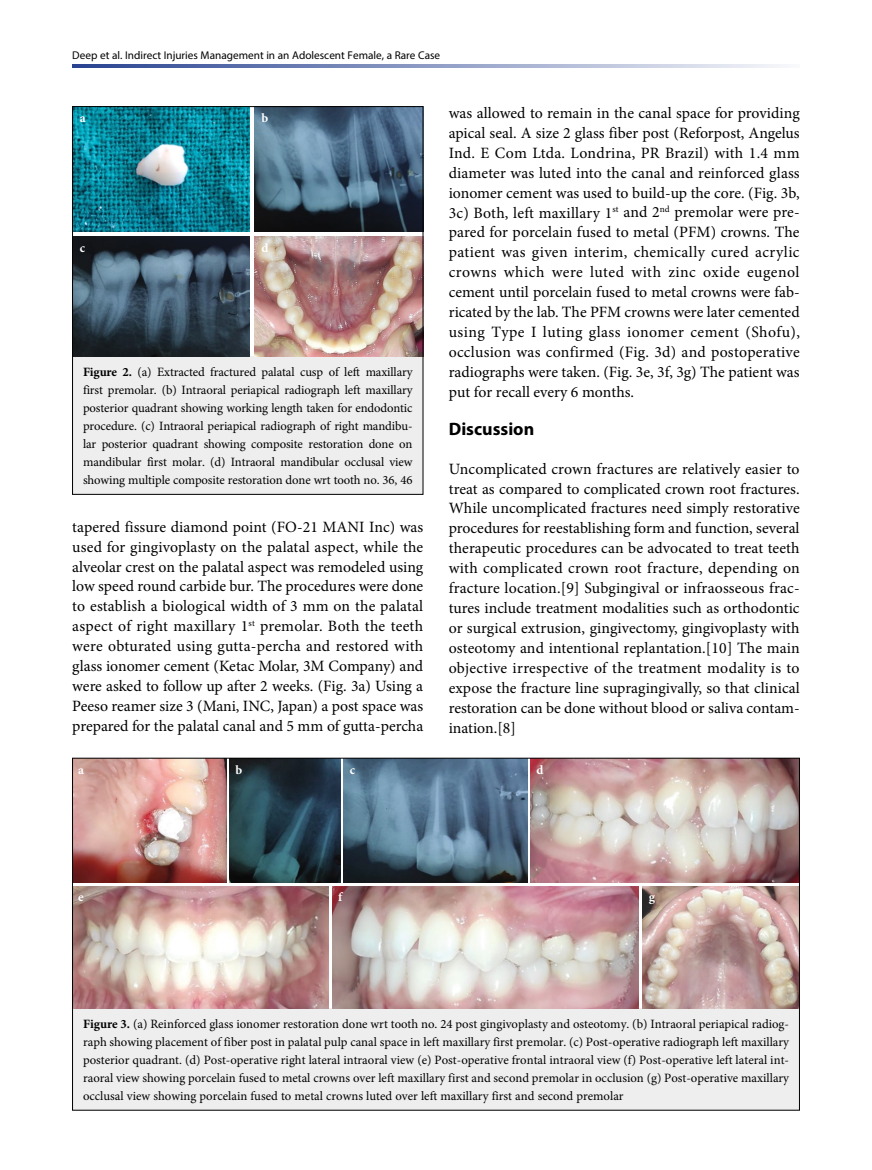
<style>
.page{position:relative;width:872px;height:1170px;background:#fff}
.page>*{position:absolute;margin:0;border:0;box-sizing:border-box;transform-origin:0 0}
.t1{font:700 18px "Myriad Pro";color:#000}
.t2{font:15.75px/20px "Minion Pro";color:#000;text-align:justify}
.t3{font:12.75px/18px "Minion Pro";letter-spacing:-.005em;color:#000;text-align:justify}
.t4{font:700 12.75px "Minion Pro";color:#fff}
.t5{font:11.25px "Myriad Pro";color:#000}
.s1{font-weight:700}
</style>
<div class="page">
<svg style="left:73px;top:64px;width:711px;height:4px;background:#8e9cc4"></svg>
<div style="left:73px;top:356px;width:350px;height:138px;background:#eeeeef"></div>
<img style="left:74px;top:108px;width:175px;height:124px">
<img style="left:74px;top:236px;width:175px;height:120px">
<img style="left:254px;top:236px;width:167px;height:120px">
<img style="left:254px;top:108px;width:167px;height:124px">
<div style="left:72px;top:106px;width:351px;height:388px;border:1px solid #000"></div>
<div style="left:72px;top:1007px;width:727px;height:103px;background:#eeeeef"></div>
<img style="left:74px;top:760px;width:152px;height:122px">
<img style="left:74px;top:886px;width:254px;height:122px">
<img style="left:332px;top:886px;width:306px;height:122px">
<img style="left:642px;top:886px;width:155px;height:122px">
<img style="left:229px;top:760px;width:112px;height:122px">
<img style="left:344px;top:760px;width:183px;height:122px">
<img style="left:530px;top:760px;width:267px;height:122px">
<p class="t5" style="left:72px;top:49px;width:369px">Deep et al. Indirect Injuries Management in an Adolescent Female, a Rare Case</p>
<p class="t4" style="left:80px;top:109px;width:7px">a</p>
<p class="t4" style="left:262px;top:109px;width:8px">b</p>
<p class="t4" style="left:80px;top:238px;width:7px">c</p>
<p class="t4" style="left:262px;top:238px;width:8px">d</p>
<p class="t3" style="left:83px;top:363px;width:331px"><span class="s1">Figure 2.</span> (a) Extracted fractured palatal cusp of left maxillary first premolar. (b) Intraoral periapical radiograph left maxillary posterior quadrant showing working length taken for endodontic procedure. (c) Intraoral periapical radiograph of right mandibu&shy;lar posterior quadrant showing composite restoration done on mandibular first molar. (d) Intraoral mandibular occlusal view showing multiple composite restoration done wrt tooth no. 36, 46</p>
<p class="t2" style="left:72px;top:516px;width:352px">tapered fissure diamond point (FO-21 MANI Inc) was used for gingivoplasty on the palatal aspect, while the alveolar crest on the palatal aspect was remodeled using low speed round carbide bur. The procedures were done to establish a biological width of 3 mm on the palatal aspect of right maxillary 1<sup>st</sup> premolar. Both the teeth were obturated using gutta-percha and restored with glass ionomer cement (Ketac Molar, 3M Company) and were asked to follow up after 2 weeks. (Fig. 3a) Using a Peeso reamer size 3 (Mani, INC, Japan) a post space was prepared for the palatal canal and 5 mm of gutta-percha</p>
<p class="t2" style="left:449px;top:103px;width:353px">was allowed to remain in the canal space for providing apical seal. A size 2 glass fiber post (Reforpost, Angelus Ind. E Com Ltda. Londrina, PR Brazil) with 1.4 mm diameter was luted into the canal and reinforced glass ionomer cement was used to build-up the core. (Fig. 3b, 3c) Both, left maxillary 1<sup>st</sup> and 2<sup>nd</sup> premolar were pre&shy;pared for porcelain fused to metal (PFM) crowns. The patient was given interim, chemically cured acrylic crowns which were luted with zinc oxide eugenol cement until porcelain fused to metal crowns were fab&shy;ricated by the lab. The PFM crowns were later cemented using Type I luting glass ionomer cement (Shofu), occlusion was confirmed (Fig. 3d) and postoperative radiographs were taken. (Fig. 3e, 3f, 3g) The patient was put for recall every 6 months.</p>
<p class="t1" style="left:449px;top:417px;width:87px">Discussion</p>
<p class="t2" style="left:449px;top:458px;width:352px">Uncomplicated crown fractures are relatively easier to treat as compared to complicated crown root fractures.<br>While uncomplicated fractures need simply restorative procedures for reestablishing form and function, several therapeutic procedures can be advocated to treat teeth with complicated crown root fracture, depending on fracture location.[9] Subgingival or infraosseous frac&shy;tures include treatment modalities such as orthodontic or surgical extrusion, gingivectomy, gingivoplasty with osteotomy and intentional replantation.[10] The main objective irrespective of the treatment modality is to expose the fracture line supragingivally, so that clinical restoration can be done without blood or saliva contam&shy;ination.[8]</p>
<p class="t4" style="left:78px;top:760px;width:7px">a</p>
<p class="t4" style="left:235px;top:760px;width:8px">b</p>
<p class="t4" style="left:350px;top:760px;width:7px">c</p>
<p class="t4" style="left:536px;top:760px;width:8px">d</p>
<p class="t4" style="left:78px;top:888px;width:7px">e</p>
<p class="t4" style="left:338px;top:888px;width:6px">f</p>
<p class="t4" style="left:648px;top:888px;width:8px">g</p>
<p class="t3" style="left:83px;top:1014px;width:707px"><span class="s1">Figure 3.</span> (a) Reinforced glass ionomer restoration done wrt tooth no. 24 post gingivoplasty and osteotomy. (b) Intraoral periapical radiog&shy;raph showing placement of fiber post in palatal pulp canal space in left maxillary first premolar. (c) Post-operative radiograph left maxillary posterior quadrant. (d) Post-operative right lateral intraoral view (e) Post-operative frontal intraoral view (f) Post-operative left lateral int&shy;raoral view showing porcelain fused to metal crowns over left maxillary first and second premolar in occlusion (g) Post-operative maxillary occlusal view showing porcelain fused to metal crowns luted over left maxillary first and second premolar</p>
</div>
